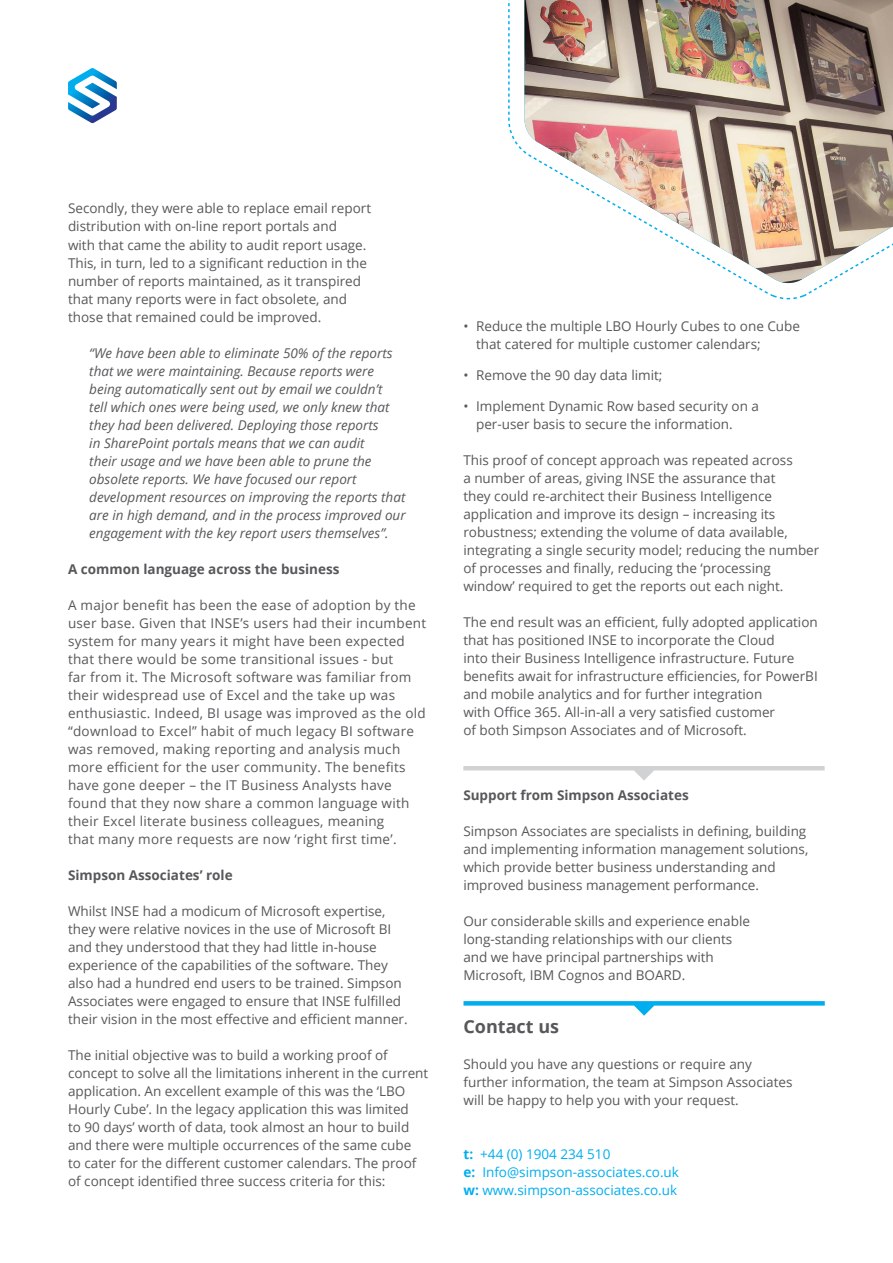
<style>
.page{position:relative;width:893px;height:1263px;background:#fff}
.page>*{position:absolute;margin:0;border:0;box-sizing:border-box;transform-origin:0 0}
.Contact_Header{font:700 18px "Open Sans";color:#57585a}
.Body_Grey{font:13.5px/18px "Open Sans";color:#57585a}
.Body_Grey-2{font:13.5px/18px "Open Sans";letter-spacing:.02em;color:#57585a}
.Body_Grey-3{font:italic 13.5px/18px "Open Sans";color:#57585a}
.Body_Grey-4{font:13.5px/18px "Open Sans";color:#575756}
.Body_Blue{font:13.5px "Open Sans";color:#00aeef}
.Body_Grey-5{font:700 13.5px "Open Sans";color:#57585a}
.Header_Grey{font:700 13.5px "Open Sans";color:#57585a}
.s1{font-weight:700}
</style>
<div class="page">
<svg style="left:68px;top:68px;width:49px;height:55px"></svg>
<svg style="left:463px;top:1001px;width:362px;height:15px"></svg>
<img style="left:508px;top:0;width:385px;height:300px">
<svg style="left:463px;top:766px;width:362px;height:14px"></svg>
<p class="Body_Grey" style="left:68px;top:199px;width:305px">Secondly, they were able to replace email report distribution with on-line report portals and<br>with that came the ability to audit report usage.<br>This, in turn, led to a significant reduction in the number of reports maintained, as it transpired that many reports were in fact obsolete, and those that remained could be improved.</p>
<p class="Body_Grey-3" style="left:89px;top:343px;width:305px">“We have been able to eliminate 50% of the reports that we were maintaining. Because reports were being automatically sent out by email we couldn’t tell which ones were being used, we only knew that they had been delivered. Deploying those reports in SharePoint portals means that we can audit their usage and we have been able to prune the obsolete reports. We have focused our report</p>
<p class="Body_Grey-3" style="left:89px;top:487px;width:318px;text-align:justify">development resources on improving the reports that are in high demand, and in the process improved our engagement with the key report users themselves”.</p>
<p class="Body_Grey-5" style="left:68px;top:559px;width:273px">A common language across the business</p>
<p class="Body_Grey-2" style="left:68px;top:595px;width:360px">A major benefit has been the ease of adoption by the user base. Given that INSE’s users had their incumbent system for many years it might have been expected that there would be some transitional issues - but<br>far from it. The Microsoft software was familiar from their widespread use of Excel and the take up was enthusiastic. Indeed, BI usage was improved as the old “download to Excel” habit of much legacy BI software was removed, making reporting and analysis much more efficient for the user community. The benefits have gone deeper – the IT Business Analysts have found that they now share a common language with their Excel literate business colleagues, meaning<br>that many more requests are now ‘right first time’.</p>
<p class="Body_Grey-5" style="left:68px;top:865px;width:166px">Simpson Associates’ role</p>
<p class="Body_Grey" style="left:68px;top:901px;width:341px">Whilst INSE had a modicum of Microsoft expertise, they were relative novices in the use of Microsoft BI and they understood that they had little in-house experience of the capabilities of the software. They also had a hundred end users to be trained. Simpson Associates were engaged to ensure that INSE fulfilled their vision in the most effective and efficient manner.</p>
<p class="Body_Grey" style="left:68px;top:1045px;width:362px">The initial objective was to build a working proof of concept to solve all the limitations inherent in the current application. An excellent example of this was the ‘LBO Hourly Cube’. In the legacy application this was limited<br>to 90 days’ worth of data, took almost an hour to build and there were multiple occurrences of the same cube<br>to cater for the different customer calendars. The proof of concept identified three success criteria for this:</p>
<p class="Body_Grey" style="left:476px;top:317px;width:325px;text-indent:-13px">• Reduce the multiple LBO Hourly Cubes to one Cube that catered for multiple customer calendars;</p>
<p class="Body_Grey" style="left:463px;top:366px;width:201px">• Remove the 90 day data limit;</p>
<p class="Body_Grey" style="left:476px;top:396px;width:284px;text-indent:-13px">• Implement Dynamic Row based security on a per-user basis to secure the information.</p>
<p class="Body_Grey" style="left:463px;top:450px;width:358px">This proof of concept approach was repeated across<br>a number of areas, giving INSE the assurance that<br>they could re-architect their Business Intelligence application and improve its design – increasing its robustness; extending the volume of data available, integrating a single security model; reducing the number of processes and finally, reducing the ‘processing window’ required to get the reports out each night.</p>
<p class="Body_Grey" style="left:463px;top:612px;width:356px">The end result was an efficient, fully adopted application that has positioned INSE to incorporate the Cloud<br>into their Business Intelligence infrastructure. Future benefits await for infrastructure efficiencies, for PowerBI and mobile analytics and for further integration<br>with Office 365. All-in-all a very satisfied customer<br>of both Simpson Associates and of Microsoft.</p>
<p class="Header_Grey" style="left:463px;top:785px;width:227px">Support from Simpson Associates</p>
<p class="Body_Grey" style="left:463px;top:822px;width:346px">Simpson Associates are specialists in defining, building and implementing information management solutions, which provide better business understanding and improved business management performance.</p>
<p class="Body_Grey-4" style="left:463px;top:912px;width:288px">Our considerable skills and experience enable long-standing relationships with our clients and we have principal partnerships with Microsoft, IBM Cognos and BOARD.</p>
<p class="Contact_Header" style="left:463px;top:1013px;width:97px">Contact us</p>
<p class="Body_Grey" style="left:463px;top:1054px;width:331px">Should you have any questions or require any further information, the team at Simpson Associates will be happy to help you with your request.</p>
<p class="Body_Blue" style="left:463px;top:1144px;width:148px"><span class="s1">t:</span> +44 (0) 1904 234 510</p>
<p class="Body_Blue" style="left:463px;top:1162px;width:217px"><span class="s1">e:</span> Info@simpson-associates.co.uk</p>
<p class="Body_Blue" style="left:463px;top:1180px;width:215px"><span class="s1">w:</span> www.simpson-associates.co.uk</p>
</div>
